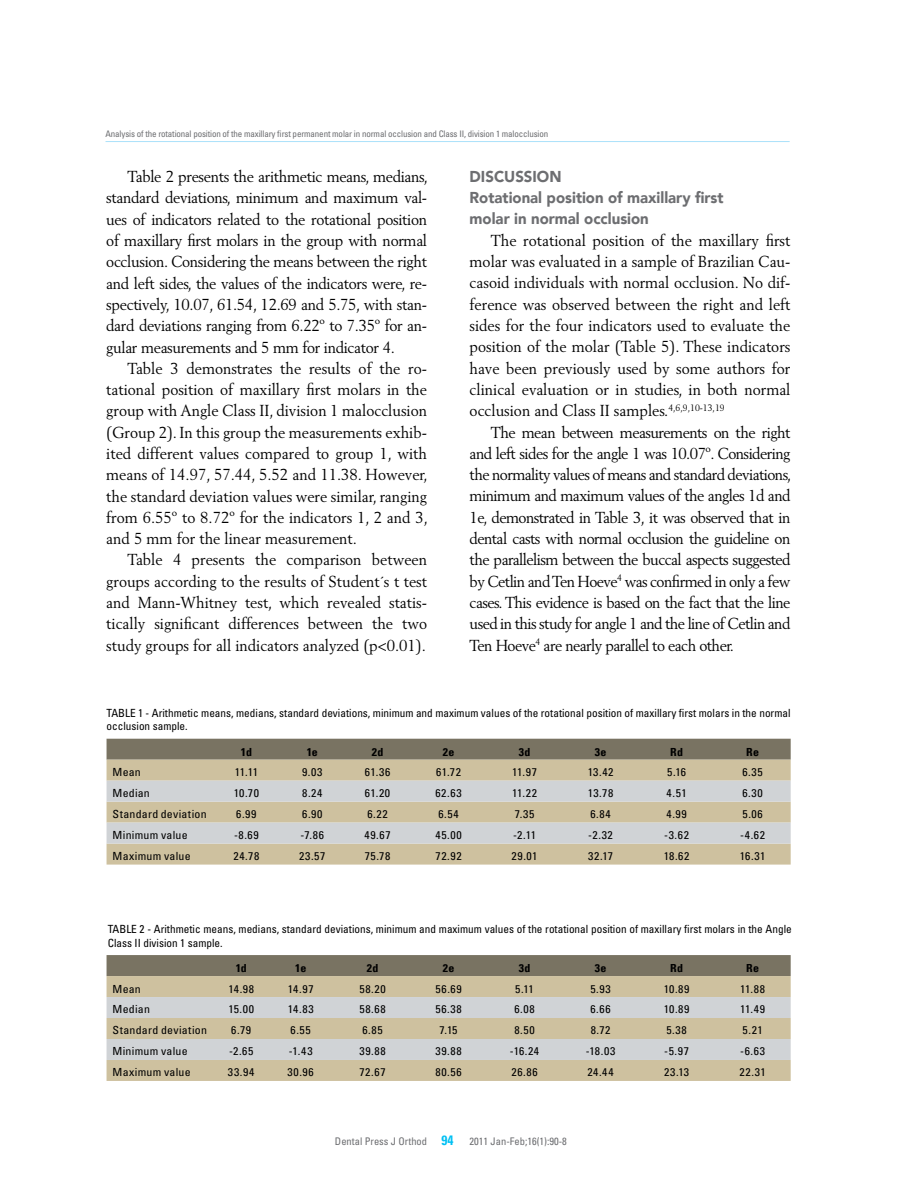
<style>
.page{position:relative;width:918px;height:1188px;background:#fff}
.page>*{position:absolute;margin:0;border:0;box-sizing:border-box;transform-origin:0 0}
.t1{font:15.75px/21.3px "Berling";color:#000;text-align:justify;scale:.95 1}
.t2{font:900 15.75px/21.3px "Avenir LT";color:#6d6e71;scale:.95 1}
.t3{font:condensed 11.25px/13.5px "Univers";color:#000}
.t4{font:condensed 11.25px "Univers";color:#000;scale:1.06 1}
.t5{font:condensed 11.25px "Univers";letter-spacing:.02em;color:#000;scale:1.06 1}
.t6{font:700 condensed 11.25px "Univers";letter-spacing:.03em;color:#000;scale:1.06 1}
.t7{font:condensed 11.1px "Univers";letter-spacing:.035em;color:#000;scale:1.07 1}
.t8{font:700 condensed 11.1px "Univers";letter-spacing:.03em;color:#000;scale:1.07 1}
.t9{font:condensed 10.5px "Univers";color:#6d6e71}
.t10{font:condensed 9px "Univers";letter-spacing:-.015em;color:#6d6e71}
.s1{font-weight:700;font-size:13.5px;color:#00c0f3}
</style>
<div class="page">
<hr style="left:106px;top:141px;width:684px;height:1px;background:#abe1fa">
<div style="left:107px;top:739px;width:684px;height:21px;background:#797362"></div>
<div style="left:107px;top:760px;width:684px;height:105px;background:#cec19f"></div>
<svg style="left:107px;top:781px;width:684px;height:63px"></svg>
<div style="left:107px;top:955px;width:684px;height:21px;background:#797362"></div>
<div style="left:107px;top:976px;width:684px;height:105px;background:#cec19f"></div>
<svg style="left:107px;top:997px;width:684px;height:63px"></svg>
<p class="t10" style="left:106px;top:128px;width:444px">Analysis of the rotational position of the maxillary first permanent molar in normal occlusion and Class II, division 1 malocclusion</p>
<p class="t1" style="left:106px;top:166px;width:340px;text-indent:21px">Table 2 presents the arithmetic means, medians, standard deviations, minimum and maximum val&shy;ues of indicators related to the rotational position of maxillary first molars in the group with normal occlusion. Considering the means between the right and left sides, the values of the indicators were, re&shy;spectively, 10.07, 61.54, 12.69 and 5.75, with stan&shy;dard deviations ranging from 6.22º to 7.35º for an&shy;gular measurements and 5 mm for indicator 4.</p>
<p class="t1" style="left:106px;top:357px;width:340px;text-indent:21px">Table 3 demonstrates the results of the ro&shy;tational position of maxillary first molars in the group with Angle Class II, division 1 malocclusion (Group 2). In this group the measurements exhib&shy;ited different values compared to group 1, with means of 14.97, 57.44, 5.52 and 11.38. However, the standard deviation values were similar, ranging from 6.55º to 8.72º for the indicators 1, 2 and 3, and 5 mm for the linear measurement.</p>
<p class="t1" style="left:106px;top:549px;width:339px;text-indent:21px">Table 4 presents the comparison between groups according to the results of Student´s t test and Mann-Whitney test, which revealed statis&shy;tically significant differences between the two study groups for all indicators analyzed (p&lt;0.01).</p>
<p class="t2" style="left:470px;top:166px;width:269px">DISCUSSION<br>Rotational position of maxillary first molar in normal occlusion</p>
<p class="t1" style="left:470px;top:229px;width:339px;text-indent:21px">The rotational position of the maxillary first molar was evaluated in a sample of Brazilian Cau&shy;casoid individuals with normal occlusion. No dif&shy;ference was observed between the right and left sides for the four indicators used to evaluate the position of the molar (Table 5). These indicators have been previously used by some authors for clinical evaluation or in studies, in both normal occlusion and Class II samples.<sup>4,6,9,10-13,19</sup></p>
<p class="t1" style="left:470px;top:421px;width:340px;text-indent:21px">The mean between measurements on the right and left sides for the angle 1 was 10.07º. Considering the normality values of means and standard deviations, minimum and maximum values of the angles 1d and 1e, demonstrated in Table 3, it was observed that in dental casts with normal occlusion the guideline on the parallelism between the buccal aspects suggested by Cetlin and Ten Hoeve<sup>4</sup> was confirmed in only a few cases. This evidence is based on the fact that the line used in this study for angle 1 and the line of Cetlin and Ten Hoeve<sup>4</sup> are nearly parallel to each other.</p>
<p class="t3" style="left:107px;top:706px;width:686px">TABLE 1 - Arithmetic means, medians, standard deviations, minimum and maximum values of the rotational position of maxillary first molars in the normal occlusion sample.</p>
<p class="t6" style="left:241px;top:745px;width:12px">1d</p>
<p class="t6" style="left:307px;top:745px;width:12px">1e</p>
<p class="t6" style="left:372px;top:745px;width:12px">2d</p>
<p class="t6" style="left:443px;top:745px;width:12px">2e</p>
<p class="t6" style="left:519px;top:745px;width:13px">3d</p>
<p class="t6" style="left:595px;top:745px;width:13px">3e</p>
<p class="t6" style="left:670px;top:745px;width:14px">Rd</p>
<p class="t6" style="left:746px;top:745px;width:14px">Re</p>
<p class="t4" style="left:113px;top:765px;width:28px">Mean</p>
<p class="t4" style="left:235px;top:765px;width:23px">11.11</p>
<p class="t4" style="left:302px;top:765px;width:21px">9.03</p>
<p class="t4" style="left:365px;top:765px;width:26px">61.36</p>
<p class="t4" style="left:436px;top:765px;width:25px">61.72</p>
<p class="t4" style="left:512px;top:765px;width:25px">11.97</p>
<p class="t4" style="left:588px;top:765px;width:26px">13.42</p>
<p class="t4" style="left:667px;top:765px;width:19px">5.16</p>
<p class="t4" style="left:742px;top:765px;width:21px">6.35</p>
<p class="t4" style="left:113px;top:786px;width:37px">Median</p>
<p class="t4" style="left:234px;top:786px;width:25px">10.70</p>
<p class="t4" style="left:302px;top:786px;width:20px">8.24</p>
<p class="t4" style="left:365px;top:786px;width:25px">61.20</p>
<p class="t4" style="left:435px;top:786px;width:26px">62.63</p>
<p class="t4" style="left:512px;top:786px;width:25px">11.22</p>
<p class="t4" style="left:588px;top:786px;width:25px">13.78</p>
<p class="t4" style="left:667px;top:786px;width:20px">4.51</p>
<p class="t4" style="left:742px;top:786px;width:21px">6.30</p>
<p class="t5" style="left:113px;top:807px;width:90px">Standard deviation</p>
<p class="t4" style="left:236px;top:807px;width:21px">6.99</p>
<p class="t4" style="left:302px;top:807px;width:21px">6.90</p>
<p class="t4" style="left:367px;top:807px;width:21px">6.22</p>
<p class="t4" style="left:438px;top:807px;width:21px">6.54</p>
<p class="t4" style="left:515px;top:807px;width:20px">7.35</p>
<p class="t4" style="left:590px;top:807px;width:21px">6.84</p>
<p class="t4" style="left:666px;top:807px;width:21px">4.99</p>
<p class="t4" style="left:742px;top:807px;width:21px">5.06</p>
<p class="t5" style="left:113px;top:828px;width:72px">Minimum value</p>
<p class="t4" style="left:234px;top:828px;width:25px">-8.69</p>
<p class="t4" style="left:301px;top:828px;width:24px">-7.86</p>
<p class="t4" style="left:364px;top:828px;width:26px">49.67</p>
<p class="t4" style="left:435px;top:828px;width:26px">45.00</p>
<p class="t4" style="left:513px;top:828px;width:23px">-2.11</p>
<p class="t4" style="left:588px;top:828px;width:25px">-2.32</p>
<p class="t4" style="left:664px;top:828px;width:25px">-3.62</p>
<p class="t4" style="left:740px;top:828px;width:25px">-4.62</p>
<p class="t5" style="left:113px;top:849px;width:75px">Maximum value</p>
<p class="t4" style="left:234px;top:849px;width:26px">24.78</p>
<p class="t4" style="left:299px;top:849px;width:26px">23.57</p>
<p class="t4" style="left:365px;top:849px;width:26px">75.78</p>
<p class="t4" style="left:435px;top:849px;width:26px">72.92</p>
<p class="t4" style="left:512px;top:849px;width:26px">29.01</p>
<p class="t4" style="left:588px;top:849px;width:25px">32.17</p>
<p class="t4" style="left:664px;top:849px;width:26px">18.62</p>
<p class="t4" style="left:740px;top:849px;width:26px">16.31</p>
<p class="t3" style="left:108px;top:922px;width:686px">TABLE 2 - Arithmetic means, medians, standard deviations, minimum and maximum values of the rotational position of maxillary first molars in the Angle<br>Class II division 1 sample.</p>
<p class="t8" style="left:236px;top:961px;width:12px">1d</p>
<p class="t8" style="left:295px;top:961px;width:12px">1e</p>
<p class="t8" style="left:367px;top:961px;width:12px">2d</p>
<p class="t8" style="left:443px;top:961px;width:12px">2e</p>
<p class="t8" style="left:519px;top:961px;width:12px">3d</p>
<p class="t8" style="left:595px;top:961px;width:12px">3e</p>
<p class="t8" style="left:670px;top:961px;width:14px">Rd</p>
<p class="t8" style="left:746px;top:961px;width:14px">Re</p>
<p class="t7" style="left:113px;top:982px;width:28px">Mean</p>
<p class="t7" style="left:228px;top:982px;width:26px">14.98</p>
<p class="t7" style="left:288px;top:982px;width:26px">14.97</p>
<p class="t7" style="left:359px;top:982px;width:26px">58.20</p>
<p class="t7" style="left:435px;top:982px;width:26px">56.69</p>
<p class="t7" style="left:515px;top:982px;width:19px">5.11</p>
<p class="t7" style="left:590px;top:982px;width:21px">5.93</p>
<p class="t7" style="left:664px;top:982px;width:26px">10.89</p>
<p class="t7" style="left:740px;top:982px;width:25px">11.88</p>
<p class="t7" style="left:113px;top:1002px;width:36px">Median</p>
<p class="t7" style="left:228px;top:1002px;width:25px">15.00</p>
<p class="t7" style="left:288px;top:1002px;width:26px">14.83</p>
<p class="t7" style="left:359px;top:1002px;width:26px">58.68</p>
<p class="t7" style="left:435px;top:1002px;width:26px">56.38</p>
<p class="t7" style="left:514px;top:1002px;width:21px">6.08</p>
<p class="t7" style="left:590px;top:1002px;width:21px">6.66</p>
<p class="t7" style="left:664px;top:1002px;width:26px">10.89</p>
<p class="t7" style="left:740px;top:1002px;width:25px">11.49</p>
<p class="t7" style="left:113px;top:1023px;width:90px">Standard deviation</p>
<p class="t7" style="left:231px;top:1023px;width:20px">6.79</p>
<p class="t7" style="left:291px;top:1023px;width:20px">6.55</p>
<p class="t7" style="left:362px;top:1023px;width:20px">6.85</p>
<p class="t7" style="left:440px;top:1023px;width:18px">7.15</p>
<p class="t7" style="left:514px;top:1023px;width:21px">8.50</p>
<p class="t7" style="left:591px;top:1023px;width:20px">8.72</p>
<p class="t7" style="left:666px;top:1023px;width:21px">5.38</p>
<p class="t7" style="left:743px;top:1023px;width:20px">5.21</p>
<p class="t7" style="left:113px;top:1044px;width:72px">Minimum value</p>
<p class="t7" style="left:229px;top:1044px;width:24px">-2.65</p>
<p class="t7" style="left:289px;top:1044px;width:24px">-1.43</p>
<p class="t7" style="left:359px;top:1044px;width:26px">39.88</p>
<p class="t7" style="left:435px;top:1044px;width:26px">39.88</p>
<p class="t7" style="left:510px;top:1044px;width:29px">-16.24</p>
<p class="t7" style="left:586px;top:1044px;width:29px">-18.03</p>
<p class="t7" style="left:664px;top:1044px;width:25px">-5.97</p>
<p class="t7" style="left:740px;top:1044px;width:25px">-6.63</p>
<p class="t7" style="left:113px;top:1065px;width:75px">Maximum value</p>
<p class="t7" style="left:228px;top:1065px;width:26px">33.94</p>
<p class="t7" style="left:288px;top:1065px;width:26px">30.96</p>
<p class="t7" style="left:359px;top:1065px;width:26px">72.67</p>
<p class="t7" style="left:435px;top:1065px;width:26px">80.56</p>
<p class="t7" style="left:511px;top:1065px;width:26px">26.86</p>
<p class="t7" style="left:587px;top:1065px;width:26px">24.44</p>
<p class="t7" style="left:664px;top:1065px;width:25px">23.13</p>
<p class="t7" style="left:740px;top:1065px;width:26px">22.31</p>
<p class="t9" style="left:335px;top:1134px;width:234px">Dental Press J Orthod <span class="s1">94</span> 2011 Jan-Feb;16(1):90-8</p>
</div>
